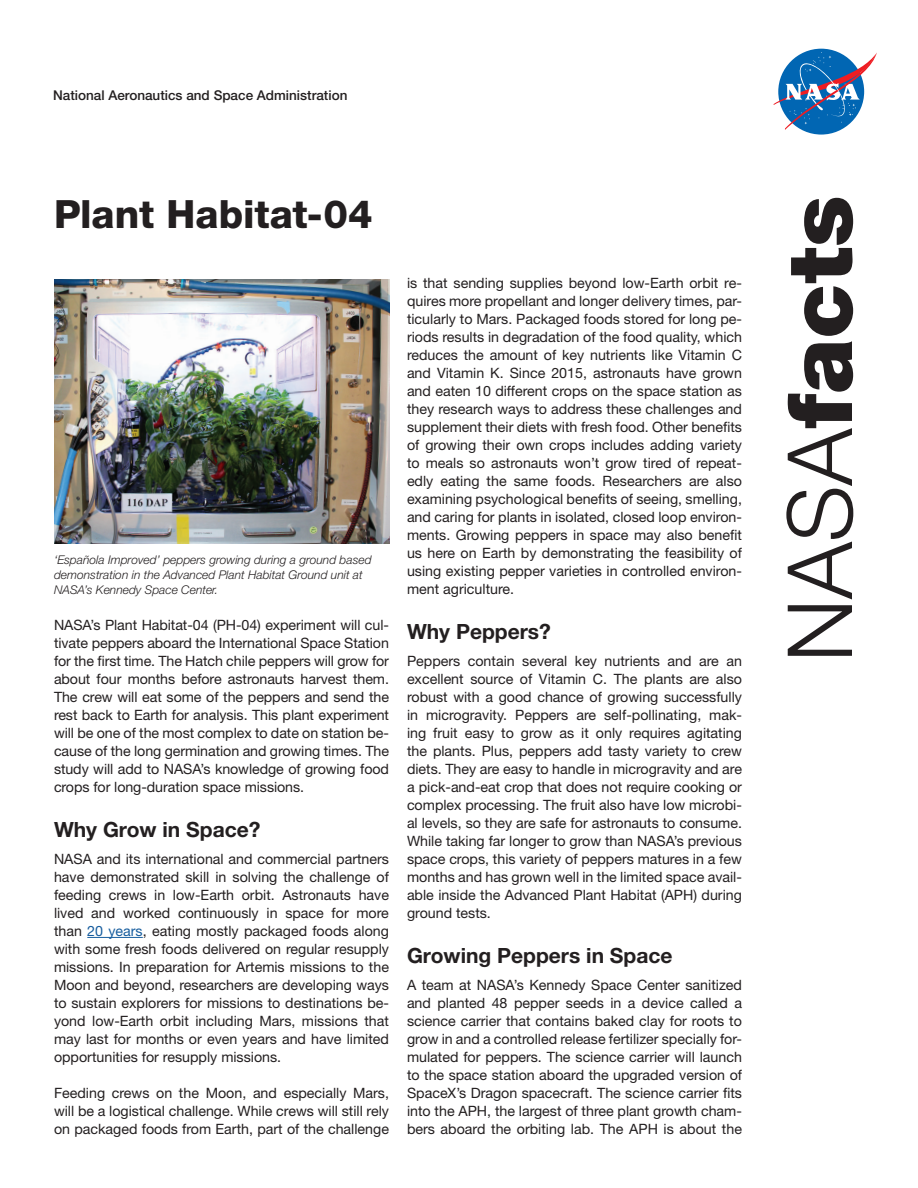
<style>
.page{position:relative;width:918px;height:1188px;background:#fff}
.page>*{position:absolute;margin:0;border:0;box-sizing:border-box;transform-origin:0 0}
.t1{font:900 90px "Helvetica Neue LT Std";color:#231f20}
.t2{font:800 39px "Helvetica Neue LT Std";color:#231f20}
.Heading_1{font:700 21px "Helvetica Neue LT Std";color:#231f20}
.Body_text{font:14.25px/18px "Helvetica Neue LT Std";color:#231f20;text-align:justify}
.t3{font:500 13.5px "Helvetica Neue LT Std";color:#231f20}
.t4{font:italic 300 12px/15px "Helvetica Neue LT Std";color:#231f20}
.s1{color:#175d9e}
.s2{font-weight:300}
</style>
<div class="page">
<div style="left:778px;top:49px;width:86px;height:86px;background:#0166b3;border-radius:50%"></div>
<svg style="left:773px;top:52px;width:104px;height:78px"></svg>
<hr style="left:87px;top:937px;width:56px;height:1px;background:#175d9e">
<img style="left:54px;top:279px;width:335px;height:264px">
<p class="t3" style="left:53px;top:87px;width:296px">National Aeronautics and Space Administration</p>
<p class="t2" style="left:54px;top:191px;width:320px">Plant Habitat-04</p>
<p class="t4" style="left:54px;top:552px;width:319px">‘Española Improved’ peppers growing during a ground based demonstration in the Advanced Plant Habitat Ground unit at<br>NASA’s Kennedy Space Center.</p>
<p class="Body_text" style="left:54px;top:616px;width:337px">NASA’s Plant Habitat-04 (PH-04) experiment will cul&shy;tivate peppers aboard the International Space Station for the first time. The Hatch chile peppers will grow for about four months before astronauts harvest them.<br>The crew will eat some of the peppers and send the rest back to Earth for analysis. This plant experiment will be one of the most complex to date on station be&shy;cause of the long germination and growing times. The study will add to NASA’s knowledge of growing food crops for long-duration space missions.</p>
<p class="Heading_1" style="left:54px;top:817px;width:208px">Why Grow in Space?</p>
<p class="Body_text" style="left:54px;top:850px;width:337px">NASA and its international and commercial partners have demonstrated skill in solving the challenge of feeding crews in low-Earth orbit. Astronauts have lived and worked continuously in space for more than <span class="s1">20 years</span>, eating mostly packaged foods along with some fresh foods delivered on regular resupply missions. In preparation for Artemis missions to the Moon and beyond, researchers are developing ways to sustain explorers for missions to destinations be&shy;yond low-Earth orbit including Mars, missions that may last for months or even years and have limited opportunities for resupply missions.</p>
<p class="Body_text" style="left:54px;top:1084px;width:337px">Feeding crews on the Moon, and especially Mars, will be a logistical challenge. While crews will still rely on packaged foods from Earth, part of the challenge</p>
<p class="Body_text" style="left:407px;top:274px;width:337px">is that sending supplies beyond low-Earth orbit re&shy;quires more propellant and longer delivery times, par&shy;ticularly to Mars. Packaged foods stored for long pe&shy;riods results in degradation of the food quality, which reduces the amount of key nutrients like Vitamin C and Vitamin K. Since 2015, astronauts have grown and eaten 10 different crops on the space station as they research ways to address these challenges and supplement their diets with fresh food. Other benefits of growing their own crops includes adding variety to meals so astronauts won’t grow tired of repeat&shy;edly eating the same foods. Researchers are also examining psychological benefits of seeing, smelling, and caring for plants in isolated, closed loop environ&shy;ments. Growing peppers in space may also benefit us here on Earth by demonstrating the feasibility of using existing pepper varieties in controlled environ&shy;ment agriculture.</p>
<p class="Heading_1" style="left:407px;top:619px;width:145px">Why Peppers?</p>
<p class="Body_text" style="left:407px;top:652px;width:337px">Peppers contain several key nutrients and are an excellent source of Vitamin C. The plants are also robust with a good chance of growing successfully in microgravity. Peppers are self-pollinating, mak&shy;ing fruit easy to grow as it only requires agitating the plants. Plus, peppers add tasty variety to crew diets. They are easy to handle in microgravity and are a pick-and-eat crop that does not require cooking or complex processing. The fruit also have low microbi&shy;al levels, so they are safe for astronauts to consume.<br>While taking far longer to grow than NASA’s previous space crops, this variety of peppers matures in a few months and has grown well in the limited space avail&shy;able inside the Advanced Plant Habitat (APH) during ground tests.</p>
<p class="Heading_1" style="left:407px;top:943px;width:267px">Growing Peppers in Space</p>
<p class="Body_text" style="left:407px;top:976px;width:337px">A team at NASA’s Kennedy Space Center sanitized and planted 48 pepper seeds in a device called a science carrier that contains baked clay for roots to grow in and a controlled release fertilizer specially for&shy;mulated for peppers. The science carrier will launch to the space station aboard the upgraded version of SpaceX’s Dragon spacecraft. The science carrier fits into the APH, the largest of three plant growth cham&shy;bers aboard the orbiting lab. The APH is about the</p>
<p class="t1" style="left:766px;top:662px;width:468px;rotate:-90deg"><span class="s2">NASA</span>facts</p>
</div>
